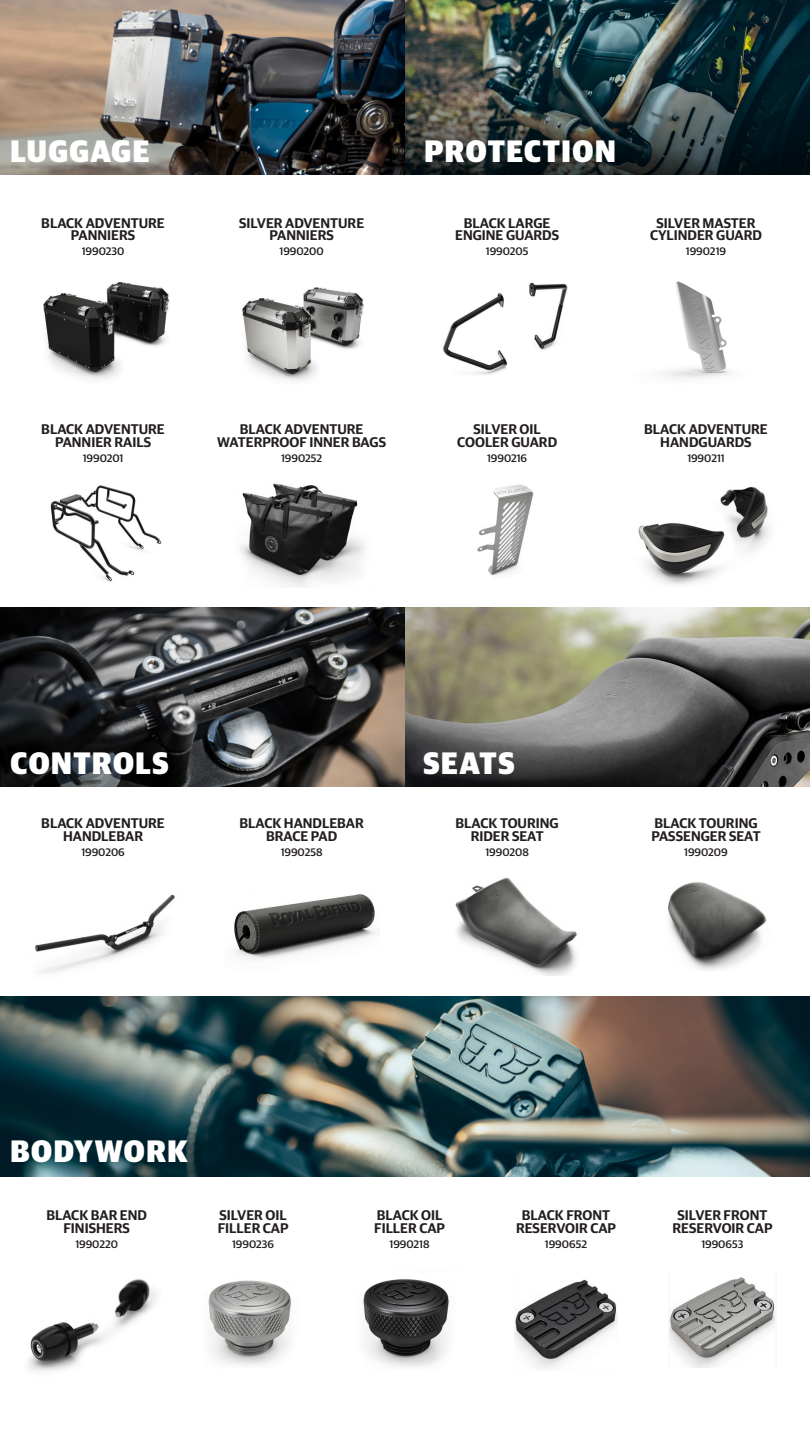
<style>
.page{position:relative;width:810px;height:1440px;background:#fff}
.page>*{position:absolute;margin:0;border:0;box-sizing:border-box;transform-origin:0 0}
.t1{font:900 31.12px "Guardian Sans Narrow";letter-spacing:.05em;color:#fff}
.t2{font:600 14.02px/12.4px "Guardian Sans";color:#241f1f;text-align:center}
.t3{font:500 10.95px "Guardian Sans";color:#241f1f}
</style>
<div class="page">
<img style="left:50px;top:485px;width:112px;height:97px">
<img style="left:240px;top:483px;width:125px;height:104px">
<img style="left:477px;top:484px;width:57px;height:92px">
<img style="left:638px;top:486px;width:131px;height:99px">
<img style="left:43px;top:282px;width:127px;height:97px">
<img style="left:242px;top:287px;width:122px;height:94px">
<img style="left:443px;top:282px;width:125px;height:93px">
<img style="left:665px;top:281px;width:65px;height:98px">
<img style="left:28px;top:1279px;width:129px;height:92px">
<img style="left:208px;top:1279px;width:241px;height:88px">
<img style="left:514px;top:1279px;width:104px;height:90px">
<img style="left:669px;top:1277px;width:107px;height:90px">
<img style="left:0;top:0;width:810px;height:175px">
<img style="left:0;top:607px;width:810px;height:179px">
<img style="left:0;top:996px;width:810px;height:179px">
<img style="left:35px;top:894px;width:140px;height:80px">
<img style="left:234px;top:894px;width:142px;height:65px">
<img style="left:455px;top:877px;width:122px;height:98px">
<img style="left:668px;top:882px;width:99px;height:88px">
<h1 class="t1" style="left:10px;top:128px;width:140px">LUGGAGE</h1>
<h1 class="t1" style="left:424px;top:128px;width:193px">PROTECTION</h1>
<p class="t2" style="left:41px;top:215px;width:125px">BLACK ADVENTURE<br>PANNIERS</p>
<p class="t3" style="left:82px;top:243px;width:44px">1990230</p>
<p class="t2" style="left:239px;top:215px;width:127px">SILVER ADVENTURE<br>PANNIERS</p>
<p class="t3" style="left:280px;top:243px;width:46px">1990200</p>
<p class="t2" style="left:455px;top:215px;width:106px">BLACK LARGE<br>ENGINE GUARDS</p>
<p class="t3" style="left:486px;top:243px;width:44px">1990205</p>
<p class="t2" style="left:650px;top:215px;width:113px">SILVER MASTER<br>CYLINDER GUARD</p>
<p class="t3" style="left:686px;top:243px;width:42px">1990219</p>
<p class="t2" style="left:41px;top:422px;width:125px">BLACK ADVENTURE<br>PANNIER RAILS</p>
<p class="t3" style="left:83px;top:450px;width:42px">1990201</p>
<p class="t2" style="left:217px;top:422px;width:170px">BLACK ADVENTURE<br>WATERPROOF INNER BAGS</p>
<p class="t3" style="left:281px;top:450px;width:43px">1990252</p>
<p class="t2" style="left:457px;top:422px;width:102px">SILVER OIL<br>COOLER GUARD</p>
<p class="t3" style="left:487px;top:450px;width:42px">1990216</p>
<p class="t2" style="left:644px;top:422px;width:125px">BLACK ADVENTURE<br>HANDGUARDS</p>
<p class="t3" style="left:687px;top:450px;width:39px">1990211</p>
<h1 class="t1" style="left:10px;top:739px;width:160px">CONTROLS</h1>
<h1 class="t1" style="left:424px;top:739px;width:93px">SEATS</h1>
<p class="t2" style="left:41px;top:816px;width:125px">BLACK ADVENTURE<br>HANDLEBAR</p>
<p class="t3" style="left:81px;top:844px;width:45px">1990206</p>
<p class="t2" style="left:240px;top:816px;width:126px">BLACK HANDLEBAR<br>BRACE PAD</p>
<p class="t3" style="left:281px;top:844px;width:43px">1990258</p>
<p class="t2" style="left:456px;top:816px;width:105px">BLACK TOURING<br>RIDER SEAT</p>
<p class="t3" style="left:485px;top:844px;width:45px">1990208</p>
<p class="t2" style="left:651px;top:816px;width:111px;text-align:left">BLACK TOURING<br>PASSENGER SEAT</p>
<p class="t3" style="left:684px;top:844px;width:45px">1990209</p>
<h1 class="t1" style="left:10px;top:1128px;width:179px">BODYWORK</h1>
<p class="t2" style="left:46px;top:1207px;width:102px">BLACK BAR END<br>FINISHERS</p>
<p class="t3" style="left:75px;top:1235px;width:44px">1990220</p>
<p class="t2" style="left:218px;top:1207px;width:72px;text-align:left">SILVER OIL<br>FILLER CAP</p>
<p class="t3" style="left:232px;top:1235px;width:44px">1990236</p>
<p class="t2" style="left:374px;top:1207px;width:72px;text-align:left">BLACK OIL<br>FILLER CAP</p>
<p class="t3" style="left:390px;top:1235px;width:42px">1990218</p>
<p class="t2" style="left:516px;top:1207px;width:102px">BLACK FRONT<br>RESERVOIR CAP</p>
<p class="t3" style="left:545px;top:1235px;width:44px">1990652</p>
<p class="t2" style="left:672px;top:1207px;width:102px">SILVER FRONT<br>RESERVOIR CAP</p>
<p class="t3" style="left:701px;top:1235px;width:44px">1990653</p>
</div>
